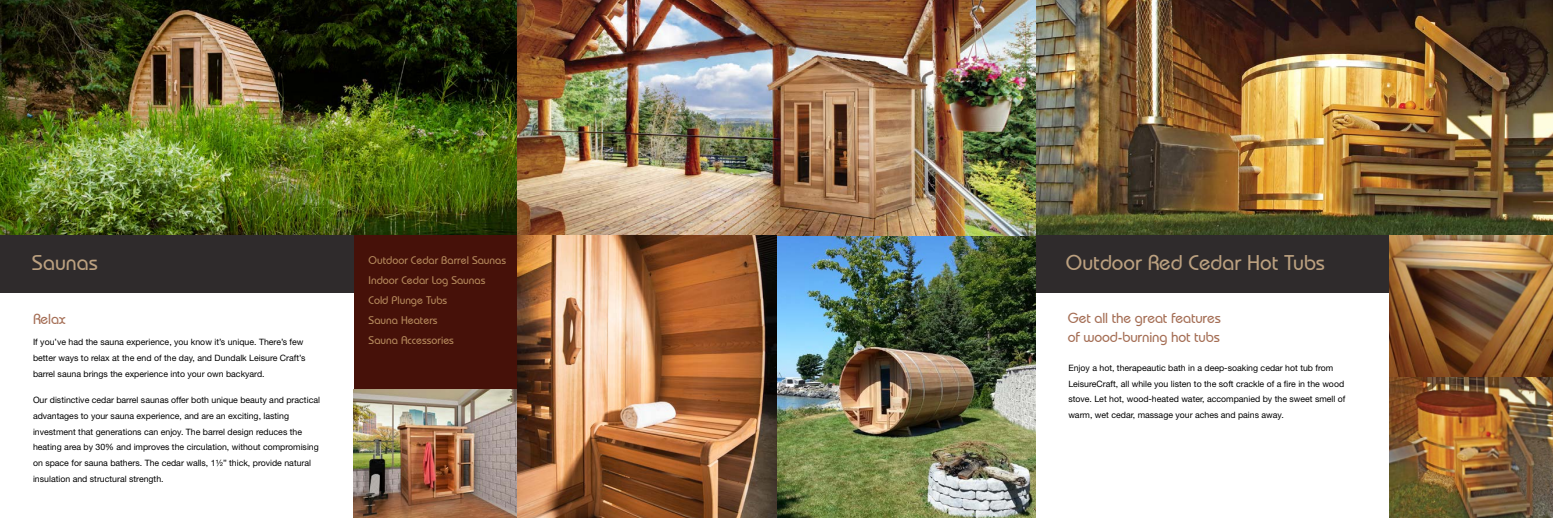
<style>
.page{position:relative;width:1553px;height:518px;background:#fff}
.page>*{position:absolute;margin:0;border:0;box-sizing:border-box;transform-origin:0 0}
.t1{font:500 21.25px "Bauhaus IT Cby BT";color:#bca180}
.t2{font:500 14.38px/18.8px "Bauhaus IT Cby BT";letter-spacing:-.01em;color:#a46d54}
.t3{font:500 11px/20px "Bauhaus IT Cby BT";color:#b68b5d}
.t4{font:8.75px/15.6px "Helvetica Neue LT Std";color:#000}
</style>
<div class="page">
<img style="left:0;top:0;width:518px;height:235px">
<div style="left:0;top:235px;width:518px;height:57px;background:#2f2b2c"></div>
<div style="left:354px;top:235px;width:164px;height:153px;background:#461109"></div>
<img style="left:1035px;top:0;width:517px;height:235px">
<div style="left:1035px;top:235px;width:517px;height:57px;background:#2f2b2c"></div>
<img style="left:1389px;top:235px;width:163px;height:283px">
<img style="left:354px;top:389px;width:164px;height:129px">
<img style="left:518px;top:0;width:517px;height:518px">
<h1 class="t1" style="left:32px;top:249px;width:68px">Saunas</h1>
<h2 class="t2" style="left:33px;top:309px;width:34px">Relax</h2>
<p class="t4" style="left:33px;top:334px;width:274px">If you’ve had the sauna experience, you know it’s unique. There’s few better ways to relax at the end of the day, and Dundalk Leisure Craft’s barrel sauna brings the experience into your own backyard.</p>
<p class="t4" style="left:33px;top:392px;width:288px">Our distinctive cedar barrel saunas offer both unique beauty and practical advantages to your sauna experience, and are an exciting, lasting investment that generations can enjoy. The barrel design reduces the heating area by 30% and improves the circulation, without compromising on space for sauna bathers. The cedar walls, 1½” thick, provide natural insulation and structural strength.</p>
<p class="t3" style="left:368px;top:250px;width:139px">Outdoor Cedar Barrel Saunas<br>Indoor Cedar Log Saunas<br>Cold Plunge Tubs<br>Sauna Heaters<br>Sauna Accessories</p>
<h1 class="t1" style="left:1066px;top:249px;width:261px">Outdoor Red Cedar Hot Tubs</h1>
<h2 class="t2" style="left:1067px;top:308px;width:155px">Get all the great features of wood-burning hot tubs</h2>
<p class="t4" style="left:1068px;top:360px;width:279px">Enjoy a hot, therapeautic bath in a deep-soaking cedar hot tub from LeisureCraft, all while you listen to the soft crackle of a fire in the wood stove. Let hot, wood-heated water, accompanied by the sweet smell of warm, wet cedar, massage your aches and pains away.</p>
</div>
